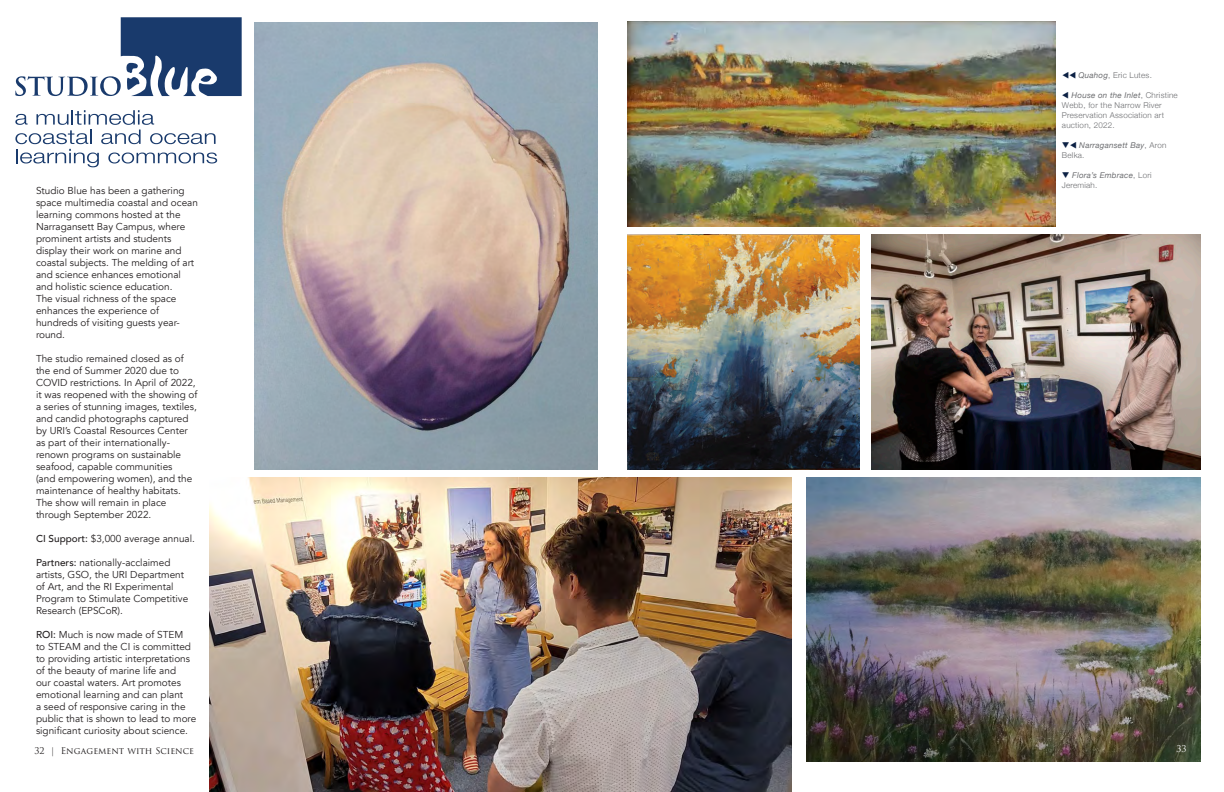
<style>
.page{position:relative;width:1224px;height:792px;background:#fff}
.page>*{position:absolute;margin:0;border:0;box-sizing:border-box;transform-origin:0 0}
.t1{font:10px/12px "Avenir";color:#231f20}
.t2{font:9px "Trajan Pro 3";color:#231f20}
.t3{font:9px "Trajan Pro 3";color:#fff}
.t4{font:300 8px/10px "Helvetica Neue";letter-spacing:.03em;color:#6c6d70}
.t5{font:italic 8px/10px "Helvetica Neue";letter-spacing:.03em;color:#6c6d70}
.s1{font-weight:500}
.s2{color:#0c2144}
.s3{font-weight:400;font-style:italic}
.s4{font-weight:300;font-style:normal}
</style>
<div class="page">
<img style="left:628px;top:234px;width:232px;height:235px">
<svg style="left:15px;top:17px;width:227px;height:79px"></svg>
<svg style="left:15px;top:110px;width:202px;height:57px"></svg>
<img style="left:209px;top:478px;width:583px;height:314px">
<img style="left:255px;top:22px;width:343px;height:447px">
<img style="left:806px;top:478px;width:395px;height:283px">
<img style="left:628px;top:21px;width:427px;height:205px">
<img style="left:871px;top:234px;width:330px;height:235px">
<p class="t1" style="left:36px;top:185px;width:163px">Studio Blue has been a gathering space multimedia coastal and ocean learning commons hosted at the<br>Narragansett Bay Campus, where prominent artists and students display their work on marine and coastal subjects. The melding of art and science enhances emotional and holistic science education.<br>The visual richness of the space enhances the experience of hundreds of visiting guests year&shy;round.</p>
<p class="t1" style="left:36px;top:353px;width:163px">The studio remained closed as of the end of Summer 2020 due to<br>COVID restrictions. In April of 2022, it was reopened with the showing of a series of stunning images, textiles, and candid photographs captured by URI’s Coastal Resources Center as part of their internationally&shy;renown programs on sustainable seafood, capable communities<br>(and empowering women), and the maintenance of healthy habitats.<br>The show will remain in place through September 2022.</p>
<p class="t1" style="left:36px;top:533px;width:160px"><span class="s1">CI Support:</span> $3,000 average annual.</p>
<p class="t1" style="left:36px;top:557px;width:154px"><span class="s1">Partners:</span> nationally-acclaimed artists, GSO, the URI Department of Art, and the RI Experimental<br>Program to Stimulate Competitive<br>Research (EPSCoR).</p>
<p class="t1" style="left:36px;top:629px;width:162px"><span class="s1">ROI:</span> Much is now made of STEM<br>to STEAM and the CI is committed to providing artistic interpretations of the beauty of marine life and<br>our coastal waters. Art promotes emotional learning and can plant<br>a seed of responsive caring in the public that is shown to lead to more significant curiosity about science.</p>
<p class="t2" style="left:35px;top:745px;width:161px">32 | Engagement with Science</p>
<p class="t4" style="left:1062px;top:70px;width:91px"><span class="s2">▼▼</span> <span class="s3">Quahog</span>, Eric Lutes.</p>
<p class="t4" style="left:1062px;top:90px;width:117px"><span class="s2">▼</span> <span class="s3">House on the Inlet</span>, Christine<br>Webb, for the Narrow River<br>Preservation Association art auction, 2022.</p>
<p class="t5" style="left:1062px;top:141px;width:106px"><span class="s2">❑▼</span> Narragansett Bay<span class="s4">, Aron<br>Belka.</span></p>
<p class="t5" style="left:1062px;top:171px;width:91px"><span class="s2">❑</span> Flora’s Embrace<span class="s4">, Lori<br>Jeremiah.</span></p>
<p class="t3" style="left:1176px;top:742px;width:12px">33</p>
</div>
